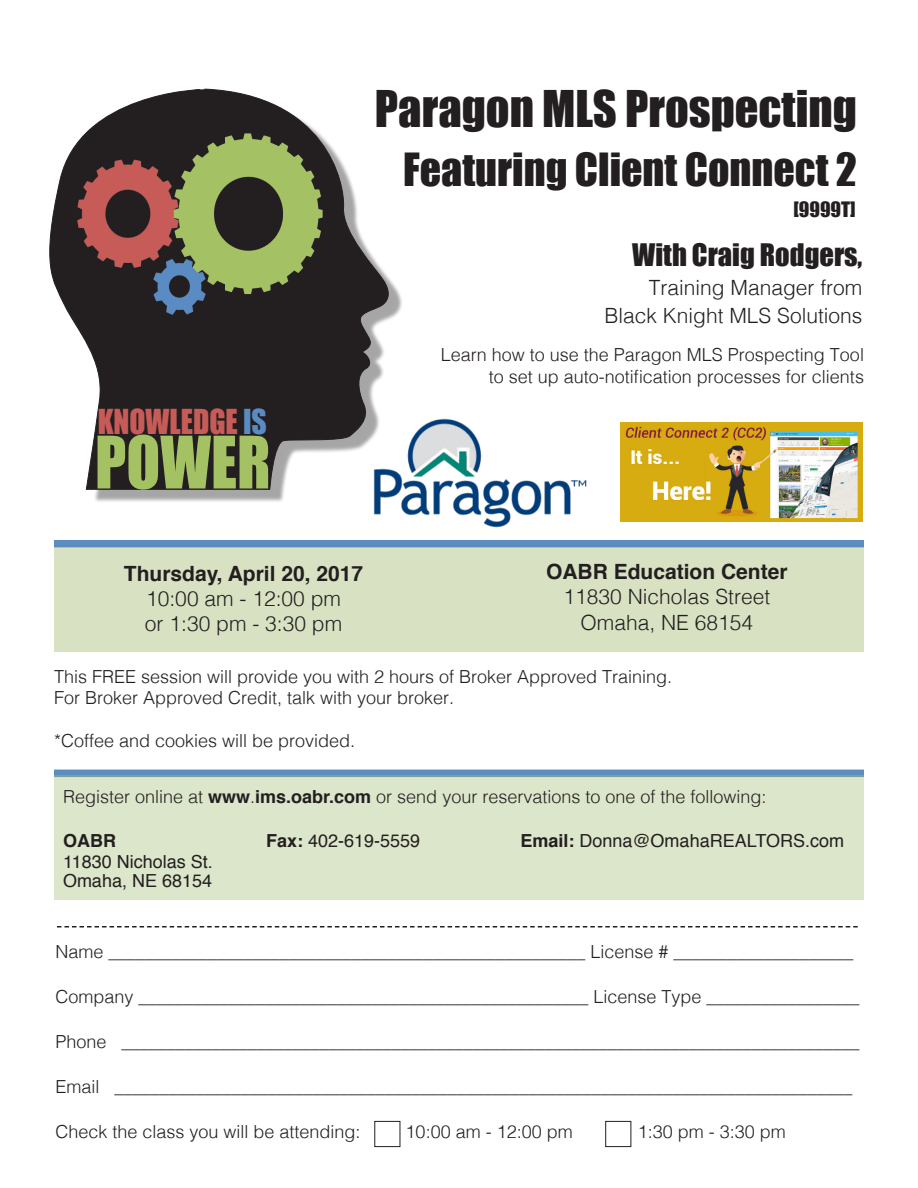
<style>
.page{position:relative;width:918px;height:1188px;background:#fff}
.page>*{position:absolute;margin:0;border:0;box-sizing:border-box;transform-origin:0 0}
.t1{font:66.75px "Impact";color:#a4c264;scale:.93 1}
.t2{font:46.5px "Impact";color:#231f20}
.t3{font:42px "Impact";color:#231f20}
.t4{font:31.65px "Impact";color:#c65b58;scale:.93 1}
.t5{font:28.5px "Impact";color:#231f20}
.t6{font:300 21px/28.5px "Helvetica";color:#231f20;text-align:right}
.t7{font:700 21px "Helvetica";color:#231f20}
.t8{font:19.5px "Impact";color:#231f20}
.t9{font:300 18px "Helvetica";color:#231f20}
.t10{font:18px "Helvetica";color:#231f20}
.t11{font:700 18px "Helvetica";color:#231f20}
.s1{color:#5a8bc3}
.s2{font-weight:700}
</style>
<div class="page">
<div style="left:57px;top:94px;width:346px;height:409px;background:#231f20;opacity:.4"></div>
<svg style="left:49px;top:88px;width:342px;height:401px;fill:#231f20"></svg>
<img style="left:77px;top:133px;width:245px;height:182px">
<div style="left:54px;top:540px;width:810px;height:8px;background:#5d8dbf"></div>
<div style="left:54px;top:547px;width:810px;height:104px;background:#d8e2c3"></div>
<svg style="left:57px;top:926px;width:801px;height:2px"></svg>
<svg style="left:54px;top:770px;width:810px;height:6px;background:#6190ba"></svg>
<div style="left:54px;top:776px;width:810px;height:124px;background:#dce6ca"></div>
<img style="left:350px;top:417px;width:237px;height:111px">
<img style="left:620px;top:422px;width:242px;height:99px">
<div style="left:374px;top:1121px;width:26px;height:26px;border:1px solid #231f20"></div>
<div style="left:605px;top:1121px;width:26px;height:26px;border:1px solid #231f20"></div>
<p class="t2" style="left:375px;top:72px;width:484px">Paragon MLS Prospecting</p>
<p class="t3" style="left:403px;top:137px;width:455px">Featuring Client Connect 2</p>
<p class="t8" style="left:793px;top:194px;width:64px">[9999T]</p>
<p class="t5" style="left:632px;top:233px;width:232px">With Craig Rodgers,</p>
<p class="t6" style="left:604px;top:272px;width:259px">Training Manager from<br>Black Knight MLS Solutions</p>
<p class="t4" style="left:98px;top:398px;width:183px">KNOWLEDGE <span class="s1">IS</span></p>
<p class="t1" style="left:95px;top:411px;width:190px">POWER</p>
<p class="t9" style="left:441px;top:339px;width:425px">Learn how to use the Paragon MLS Prospecting Tool</p>
<p class="t9" style="left:489px;top:361px;width:377px">to set up auto-notification processes for clients</p>
<p class="t7" style="left:546px;top:555px;width:243px">OABR Education Center</p>
<p class="t6" style="left:564px;top:581px;width:208px">11830 Nicholas Street</p>
<p class="t6" style="left:581px;top:606px;width:174px">Omaha, NE 68154</p>
<p class="t7" style="left:124px;top:557px;width:241px">Thursday, April 20, 2017</p>
<p class="t6" style="left:146px;top:583px;width:196px">10:00 am - 12:00 pm</p>
<p class="t6" style="left:145px;top:608px;width:199px">or 1:30 pm - 3:30 pm</p>
<p class="t9" style="left:54px;top:661px;width:620px">This FREE session will provide you with 2 hours of Broker Approved Training.</p>
<p class="t9" style="left:54px;top:682px;width:402px">For Broker Approved Credit, talk with your broker.</p>
<p class="t9" style="left:54px;top:726px;width:303px">*Coffee and cookies will be provided.</p>
<p class="t9" style="left:63px;top:782px;width:705px">Register online at <span class="s2">www</span>.<span class="s2">ims.oabr.com</span> or send your reservations to one of the following:</p>
<p class="t11" style="left:63px;top:826px;width:54px">OABR</p>
<p class="t10" style="left:266px;top:826px;width:156px"><span class="s2">Fax:</span> 402-619-5559</p>
<p class="t10" style="left:520px;top:826px;width:325px"><span class="s2">Email:</span> Donna@OmahaREALTORS.com</p>
<p class="t10" style="left:63px;top:848px;width:151px">11830 Nicholas St.</p>
<p class="t10" style="left:63px;top:867px;width:151px">Omaha, NE 68154</p>
<p class="t9" style="left:56px;top:936px;width:800px">Name _____________________________________________________ License # ____________________</p>
<p class="t9" style="left:56px;top:981px;width:806px">Company __________________________________________________ License Type _________________</p>
<p class="t9" style="left:56px;top:1026px;width:806px">Phone __________________________________________________________________________________</p>
<p class="t9" style="left:56px;top:1071px;width:799px">Email __________________________________________________________________________________</p>
<p class="t9" style="left:56px;top:1116px;width:307px">Check the class you will be attending:</p>
<p class="t9" style="left:406px;top:1116px;width:169px">10:00 am - 12:00 pm</p>
<p class="t9" style="left:638px;top:1116px;width:150px">1:30 pm - 3:30 pm</p>
</div>
